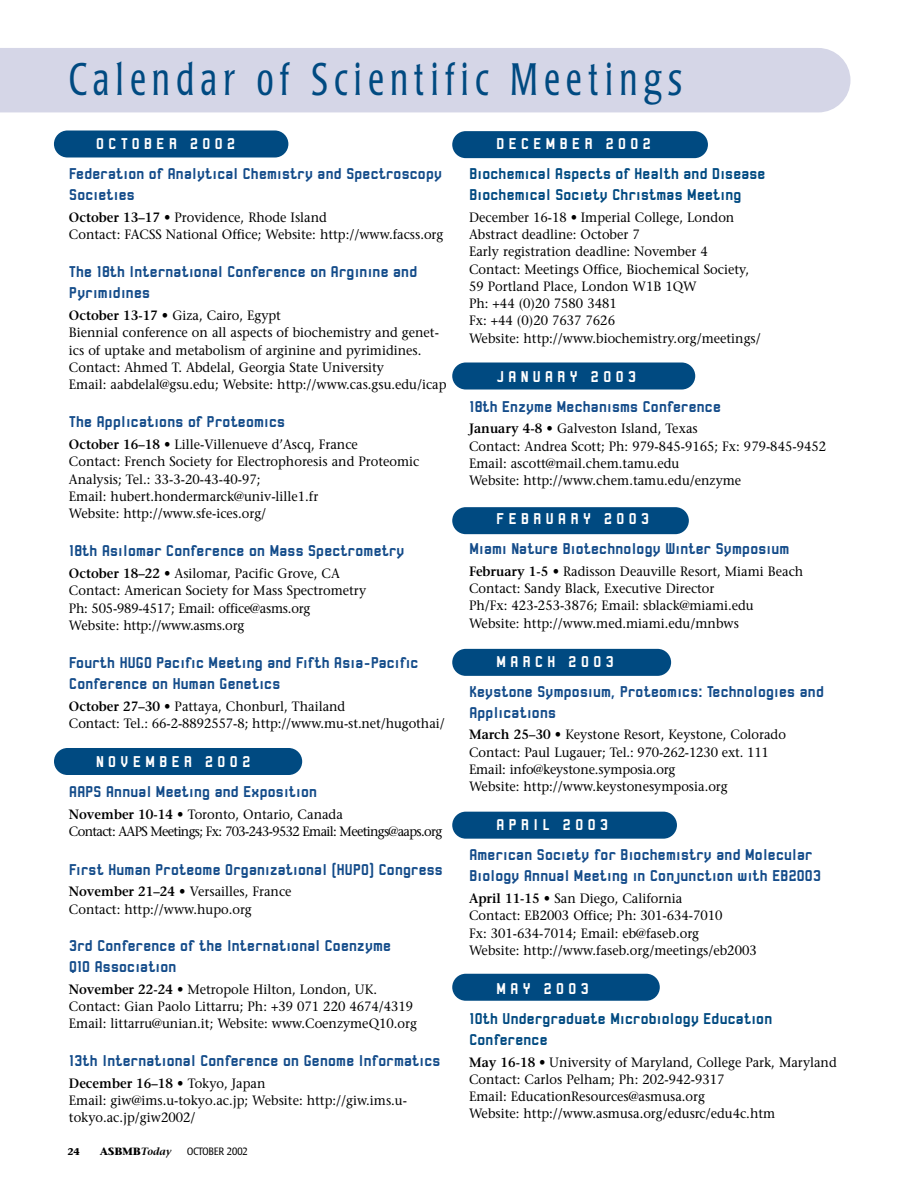
<style>
.page{position:relative;width:918px;height:1188px;background:#fff}
.page>*{position:absolute;margin:0;border:0;box-sizing:border-box;transform-origin:0 0}
.t1{font:300 condensed 45px "Poppl Laudatio";letter-spacing:.175em;color:#004a81;scale:.85 1}
.t2{font:700 16.5px/21px "Robust ICG";letter-spacing:-.025em;color:#144c8a}
.t3{font:700 16.5px/21px "Robust ICG";letter-spacing:-.025em;color:#004a81}
.t4{font:700 16.5px "Robust ICG";letter-spacing:.23em;color:#fff}
.t5{font:13.5px/17.2px "Stone Serif";color:#000;scale:.95 1}
.t6{font:13.5px/17.2px "Stone Serif";letter-spacing:-.05em;color:#000;scale:.95 1}
.t7{font:300 condensed 10.5px "Poppl Laudatio";color:#000}
.t8{font:700 10.5px "Stone Serif";color:#000}
.t9{font:700 9.75px "Stone Serif";color:#000}
.s1{font-weight:600}
.s2{font-weight:600;font-style:italic}
</style>
<div class="page">
<div style="left:452px;top:812px;width:225px;height:27px;background:#004a81;border-radius:14px"></div>
<div style="left:0;top:48px;width:850px;height:64px;background:#d5d6e7"></div>
<div style="left:54px;top:748px;width:248px;height:27px;background:#004a81;border-radius:14px"></div>
<div style="left:452px;top:131px;width:256px;height:27px;background:#004a81;border-radius:14px"></div>
<div style="left:452px;top:649px;width:219px;height:27px;background:#004a81;border-radius:14px"></div>
<div style="left:452px;top:974px;width:208px;height:27px;background:#004a81;border-radius:14px"></div>
<div style="left:54px;top:130px;width:234px;height:28px;background:#004a81;border-radius:14px"></div>
<div style="left:452px;top:363px;width:243px;height:27px;background:#004a81;border-radius:14px"></div>
<div style="left:452px;top:507px;width:237px;height:27px;background:#004a81;border-radius:14px"></div>
<h1 class="t1" style="left:69px;top:61px;width:723px">Calendar of Scientific Meetings</h1>
<p class="t4" style="left:96px;top:137px;width:141px">OCTOBER 2002</p>
<p class="t2" style="left:69px;top:165px;width:375px">Federation of Analytical Chemistry and Spectroscopy<br>Societies</p>
<p class="t5" style="left:69px;top:210px;width:396px"><span class="s1">October 13–17</span> • Providence, Rhode Island<br>Contact: FACSS National Office; Website: http://www.facss.org</p>
<p class="t2" style="left:69px;top:263px;width:350px">The 18th International Conference on Arginine and<br>Pyrimidines</p>
<p class="t5" style="left:69px;top:308px;width:399px"><span class="s1">October 13-17</span> • Giza, Cairo, Egypt<br>Biennial conference on all aspects of biochemistry and genet&shy;ics of uptake and metabolism of arginine and pyrimidines.<br>Contact: Ahmed T. Abdelal, Georgia State University<br>Email: aabdelal@gsu.edu; Website: http://www.cas.gsu.edu/icap</p>
<p class="t2" style="left:69px;top:413px;width:218px">The Applications of Proteomics</p>
<p class="t5" style="left:69px;top:437px;width:370px"><span class="s1">October 16–18</span> • Lille-Villenueve d’Ascq, France<br>Contact: French Society for Electrophoresis and Proteomic Analysis; Tel.: 33-3-20-43-40-97;<br>Email: hubert.hondermarck@univ-lille1.fr<br>Website: http://www.sfe-ices.org/</p>
<p class="t2" style="left:69px;top:542px;width:337px">18th Asilomar Conference on Mass Spectrometry</p>
<p class="t5" style="left:69px;top:566px;width:314px"><span class="s1">October 18–22 •</span> Asilomar, Pacific Grove, CA Contact: American Society for Mass Spectrometry Ph: 505-989-4517; Email: office@asms.org<br>Website: http://www.asms.org</p>
<p class="t2" style="left:69px;top:654px;width:351px">Fourth HUGO Pacific Meeting and Fifth Asia-Pacific<br>Conference on Human Genetics</p>
<p class="t5" style="left:69px;top:699px;width:397px"><span class="s1">October 27–30 •</span> Pattaya, Chonburl, Thailand<br>Contact: Tel.: 66-2-8892557-8; http://www.mu-st.net/hugothai/</p>
<p class="t4" style="left:96px;top:756px;width:156px">NOVEMBER 2002</p>
<p class="t2" style="left:69px;top:783px;width:250px">AAPS Annual Meeting and Exposition</p>
<p class="t6" style="left:69px;top:807px;width:394px"><span class="s1">November 10-14 •</span> Toronto, Ontario, Canada<br>Contact: AAPS Meetings; Fx: 703-243-9532 Email: Meetings@aaps.org</p>
<p class="t2" style="left:69px;top:860px;width:376px">First Human Proteome Organizational (HUPO) Congress</p>
<p class="t5" style="left:69px;top:884px;width:236px"><span class="s1">November 21–24 •</span> Versailles, France<br>Contact: http://www.hupo.org</p>
<p class="t2" style="left:69px;top:937px;width:324px">3rd Conference of the International Coenzyme<br>Q10 Association</p>
<p class="t5" style="left:69px;top:982px;width:368px"><span class="s1">November 22-24</span> • Metropole Hilton, London, UK.<br>Contact: Gian Paolo Littarru; Ph: +39 071 220 4674/4319<br>Email: littarru@unian.it; Website: www.CoenzymeQ10.org</p>
<p class="t2" style="left:69px;top:1051px;width:373px">13th International Conference on Genome Informatics</p>
<p class="t5" style="left:69px;top:1076px;width:357px"><span class="s1">December 16–18 •</span> Tokyo, Japan<br>Email: giw@ims.u-tokyo.ac.jp; Website: http://giw.ims.u&shy;tokyo.ac.jp/giw2002/</p>
<p class="t9" style="left:68px;top:1148px;width:14px">24</p>
<p class="t8" style="left:100px;top:1148px;width:73px">ASBMB<span class="s2">Today</span></p>
<p class="t7" style="left:187px;top:1147px;width:62px">OCTOBER 2002</p>
<p class="t4" style="left:496px;top:137px;width:157px">DECEMBER 2002</p>
<p class="t3" style="left:469px;top:165px;width:298px">Biochemical Aspects of Health and Disease<br>Biochemical Society Christmas Meeting</p>
<p class="t5" style="left:469px;top:210px;width:309px">December 16-18 <span class="s1">•</span> Imperial College, London Abstract deadline: October 7<br>Early registration deadline: November 4<br>Contact: Meetings Office, Biochemical Society, 59 Portland Place, London W1B 1QW<br>Ph: +44 (0)20 7580 3481<br>Fx: +44 (0)20 7637 7626<br>Website: http://www.biochemistry.org/meetings/</p>
<p class="t4" style="left:496px;top:370px;width:142px">JANUARY 2003</p>
<p class="t2" style="left:469px;top:397px;width:254px">18th Enzyme Mechanisms Conference</p>
<p class="t5" style="left:469px;top:422px;width:377px"><span class="s1">January 4-8 •</span> Galveston Island, Texas<br>Contact: Andrea Scott; Ph: 979-845-9165; Fx: 979-845-9452<br>Email: ascott@mail.chem.tamu.edu<br>Website: http://www.chem.tamu.edu/enzyme</p>
<p class="t4" style="left:496px;top:512px;width:155px">FEBRUARY 2003</p>
<p class="t2" style="left:469px;top:540px;width:322px">Miami Nature Biotechnology Winter Symposium</p>
<p class="t5" style="left:469px;top:564px;width:353px"><span class="s1">February 1-5 •</span> Radisson Deauville Resort, Miami Beach Contact: Sandy Black, Executive Director<br>Ph/Fx: 423-253-3876; Email: sblack@miami.edu Website: http://www.med.miami.edu/mnbws</p>
<p class="t4" style="left:496px;top:655px;width:119px">MARCH 2003</p>
<p class="t2" style="left:469px;top:682px;width:357px">Keystone Symposium, Proteomics: Technologies and<br>Applications</p>
<p class="t5" style="left:469px;top:728px;width:335px"><span class="s1">March 25–30 •</span> Keystone Resort, Keystone, Colorado Contact: Paul Lugauer; Tel.: 970-262-1230 ext. 111<br>Email: info@keystone.symposia.org<br>Website: http://www.keystonesymposia.org</p>
<p class="t4" style="left:496px;top:819px;width:114px">APRIL 2003</p>
<p class="t2" style="left:469px;top:846px;width:354px">American Society for Biochemistry and Molecular<br>Biology Annual Meeting in Conjunction with EB2003</p>
<p class="t5" style="left:469px;top:891px;width:304px"><span class="s1">April 11-15 •</span> San Diego, California<br>Contact: EB2003 Office; Ph: 301-634-7010<br>Fx: 301-634-7014; Email: eb@faseb.org<br>Website: http://www.faseb.org/meetings/eb2003</p>
<p class="t4" style="left:496px;top:982px;width:95px">MAY 2003</p>
<p class="t3" style="left:469px;top:1009px;width:305px">10th Undergraduate Microbiology Education<br>Conference</p>
<p class="t5" style="left:469px;top:1055px;width:389px"><span class="s1">May 16-18 •</span> University of Maryland, College Park, Maryland Contact: Carlos Pelham; Ph: 202-942-9317<br>Email: EducationResources@asmusa.org<br>Website: http://www.asmusa.org/edusrc/edu4c.htm</p>
</div>
